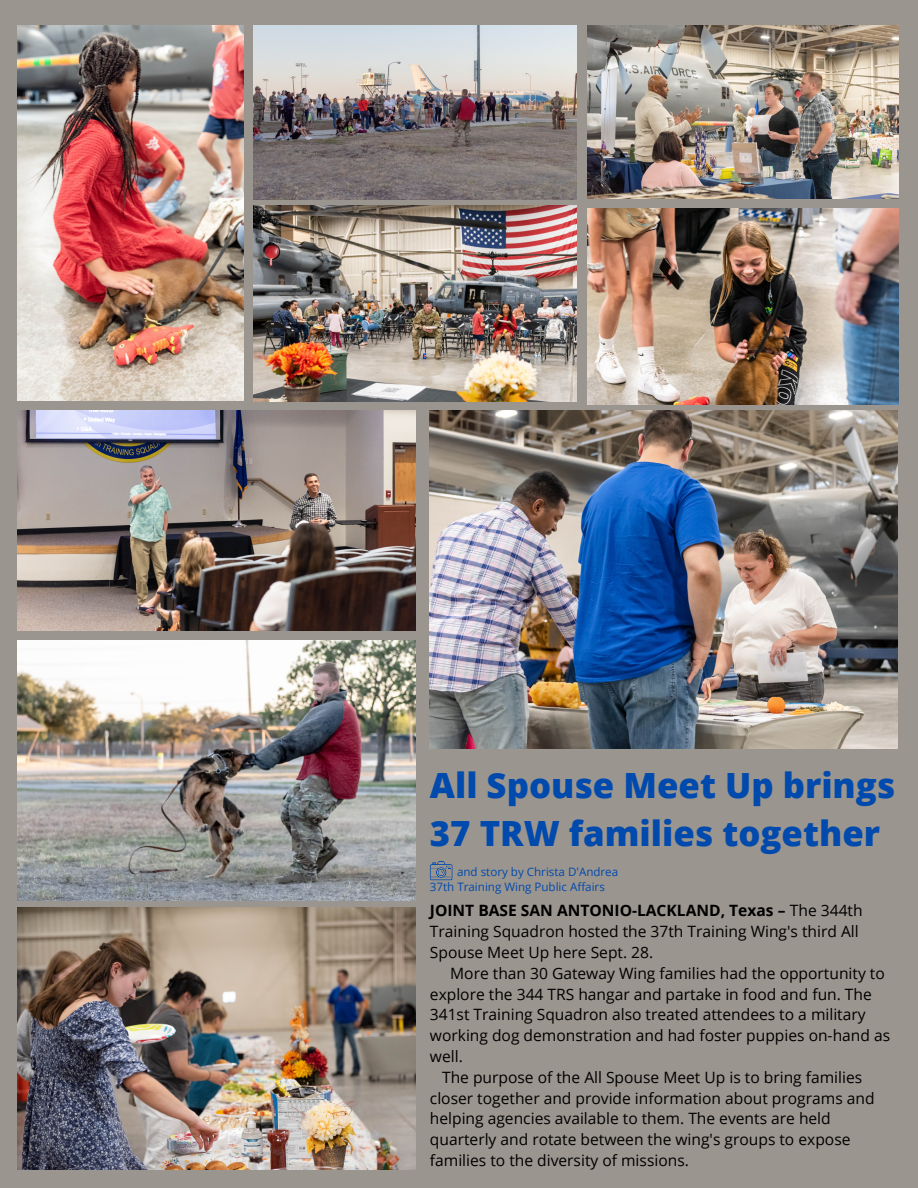
<style>
.page{position:relative;width:918px;height:1188px;background:#9b958f}
.page>*{position:absolute;margin:0;border:0;box-sizing:border-box;transform-origin:0 0}
.t1{font:800 34.8px/48px "Open Sans";color:#004aad}
.t2{font:15.6px/20.9px "Open Sans";color:#000}
.t3{font:11.55px/15.5px "Open Sans";color:#004aad}
.s1{font-weight:700}
</style>
<div class="page">
<svg style="left:430px;top:861px;width:22px;height:19px"></svg>
<img style="left:254px;top:26px;width:323px;height:173px">
<img style="left:17px;top:641px;width:398px;height:260px">
<img style="left:430px;top:411px;width:468px;height:337px">
<img style="left:588px;top:208px;width:310px;height:196px">
<img style="left:254px;top:206px;width:323px;height:196px">
<img style="left:588px;top:26px;width:310px;height:172px">
<img style="left:17px;top:26px;width:226px;height:375px">
<img style="left:17px;top:411px;width:398px;height:219px">
<img style="left:17px;top:907px;width:398px;height:262px">
<h1 class="t1" style="left:430px;top:761px;width:467px">All Spouse Meet Up brings<br>37 TRW families together</h1>
<p class="t3" style="left:430px;top:864px;width:190px;text-indent:27px">and story by Christa D'Andrea<br>37th Training Wing Public Affairs</p>
<p class="t2" style="left:430px;top:900px;width:434px"><span class="s1">JOINT BASE SAN ANTONIO-LACKLAND, Texas –</span> The 344th<br>Training Squadron hosted the 37th Training Wing's third All<br>Spouse Meet Up here Sept. 28.</p>
<p class="t2" style="left:450px;top:962px;width:436px">More than 30 Gateway Wing families had the opportunity to</p>
<p class="t2" style="left:430px;top:983px;width:444px">explore the 344 TRS hangar and partake in food and fun. The</p>
<p class="t2" style="left:430px;top:1004px;width:437px">341st Training Squadron also treated attendees to a military</p>
<p class="t2" style="left:430px;top:1025px;width:462px">working dog demonstration and had foster puppies on-hand as</p>
<p class="t2" style="left:430px;top:1045px;width:34px">well.</p>
<p class="t2" style="left:442px;top:1066px;width:422px">The purpose of the All Spouse Meet Up is to bring families</p>
<p class="t2" style="left:430px;top:1087px;width:446px">closer together and provide information about programs and</p>
<p class="t2" style="left:430px;top:1108px;width:402px">helping agencies available to them. The events are held</p>
<p class="t2" style="left:430px;top:1129px;width:422px">quarterly and rotate between the wing's groups to expose</p>
<p class="t2" style="left:430px;top:1149px;width:261px">families to the diversity of missions.</p>
</div>
